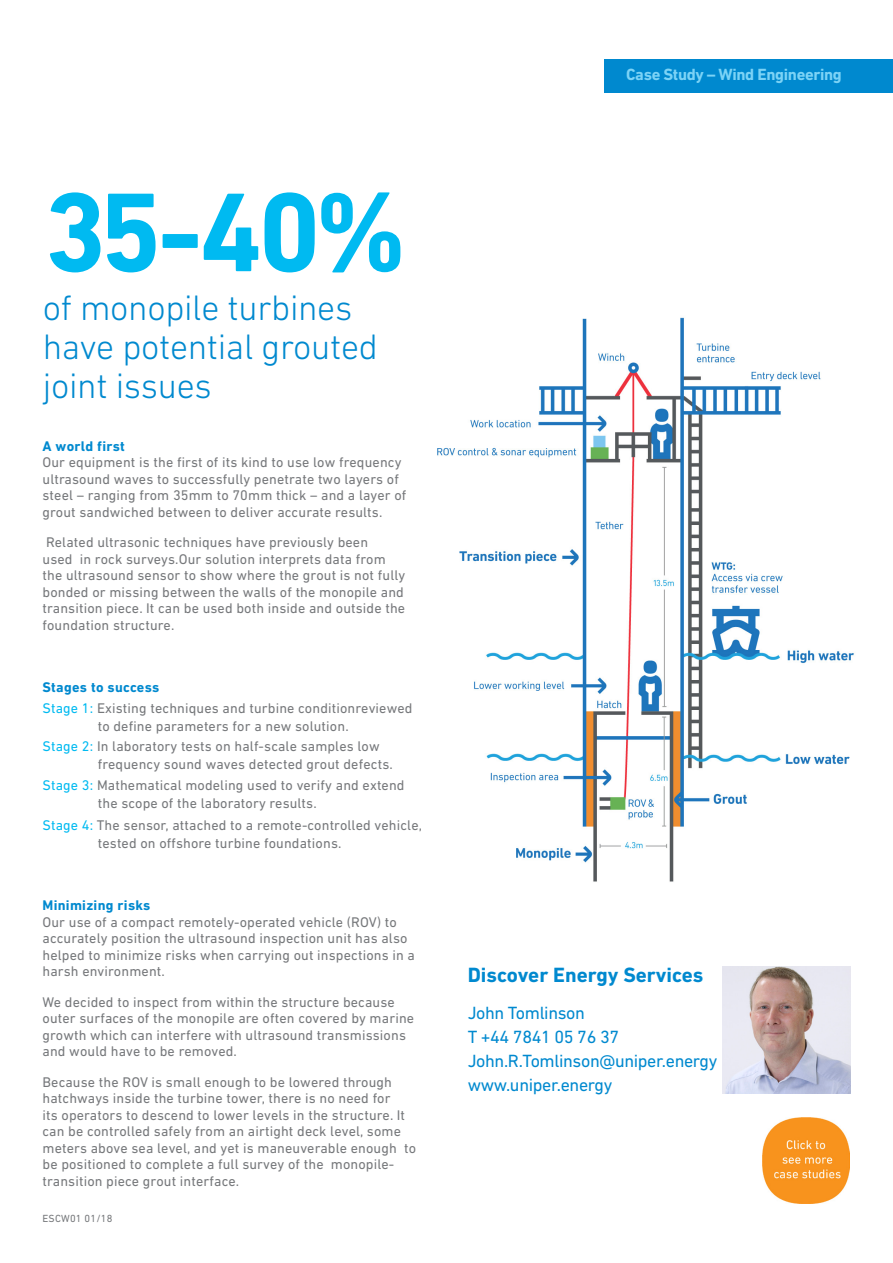
<style>
.page{position:relative;width:893px;height:1263px;background:#fff}
.page>*{position:absolute;margin:0;border:0;box-sizing:border-box;transform-origin:0 0}
.BODY_COPY{font:700 114px "DIN Next LT Pro";color:#00baf1}
.BODY_COPY-2{font:300 36px/39px "DIN Next LT Pro";letter-spacing:-.01em;color:#0089cf}
.BODY_COPY-3{font:700 21px "DIN Next LT Pro";color:#0089cf}
.BODY_COPY-4{font:18px/24px "DIN Next LT Pro";letter-spacing:-.02em;color:#0089cf}
.BODY_COPY-5{font:700 16.5px "DIN Next LT Pro";letter-spacing:-.02em;color:#7cd3f6}
.BODY_COPY-6{font:14.25px/16.5px "DIN Next LT Pro";letter-spacing:.01em;color:#76787b}
.BODY_COPY-7{font:700 14.25px "DIN Next LT Pro";letter-spacing:.02em;color:#0089cf}
.BODY_COPY-8{font:10.5px "DIN Next LT Pro";letter-spacing:.02em;color:#76787b}
.s1{font-weight:700;color:#0089cf}
.s2{color:#00baf1}
</style>
<div class="page">
<img style="left:437px;top:317px;width:417px;height:565px">
<div style="left:605px;top:60px;width:288px;height:33px;background:#0089cf"></div>
<img style="left:723px;top:966px;width:127px;height:128px">
<img style="left:763px;top:1117px;width:86px;height:86px">
<p class="BODY_COPY" style="left:44px;top:166px;width:365px">35-40%</p>
<p class="BODY_COPY-2" style="left:43px;top:288px;width:336px">of monopile turbines have potential grouted joint issues</p>
<p class="BODY_COPY-6" style="left:43px;top:438px;width:365px"><span class="s1">A world first<br></span>Our equipment is the first of its kind to use low frequency ultrasound waves to successfully penetrate two layers of steel – ranging from 35mm to 70mm thick – and a layer of grout sandwiched between to deliver accurate results.</p>
<p class="BODY_COPY-6" style="left:43px;top:534px;width:364px">Related ultrasonic techniques have previously been<br>used in rock surveys.Our solution interprets data from the ultrasound sensor to show where the grout is not fully bonded or missing between the walls of the monopile and transition piece. It can be used both inside and outside the foundation structure.</p>
<p class="BODY_COPY-7" style="left:43px;top:679px;width:118px">Stages to success</p>
<p class="BODY_COPY-6" style="left:98px;top:698px;width:316px;line-height:18px;text-indent:-55px"><span class="s2">Stage 1:</span> Existing techniques and turbine conditionreviewed to define parameters for a new solution.</p>
<p class="BODY_COPY-6" style="left:98px;top:737px;width:297px;line-height:18px;text-indent:-55px"><span class="s2">Stage 2:</span> In laboratory tests on half-scale samples low frequency sound waves detected grout defects.</p>
<p class="BODY_COPY-6" style="left:98px;top:776px;width:308px;line-height:18px;text-indent:-55px"><span class="s2">Stage 3:</span> Mathematical modeling used to verify and extend the scope of the laboratory results.</p>
<p class="BODY_COPY-6" style="left:98px;top:816px;width:326px;line-height:18px;text-indent:-55px"><span class="s2">Stage 4:</span> The sensor, attached to a remote-controlled vehicle, tested on offshore turbine foundations.</p>
<p class="BODY_COPY-6" style="left:43px;top:897px;width:374px"><span class="s1">Minimizing risks<br></span>Our use of a compact remotely-operated vehicle (ROV) to accurately position the ultrasound inspection unit has also helped to minimize risks when carrying out inspections in a harsh environment.</p>
<p class="BODY_COPY-6" style="left:43px;top:993px;width:373px">We decided to inspect from within the structure because outer surfaces of the monopile are often covered by marine growth which can interfere with ultrasound transmissions and would have to be removed.</p>
<p class="BODY_COPY-6" style="left:43px;top:1073px;width:375px">Because the ROV is small enough to be lowered through hatchways inside the turbine tower, there is no need for<br>its operators to descend to lower levels in the structure. It can be controlled safely from an airtight deck level, some meters above sea level, and yet is maneuverable enough to be positioned to complete a full survey of the monopile&shy;transition piece grout interface.</p>
<p class="BODY_COPY-8" style="left:43px;top:1212px;width:72px">ESCW01 01/18</p>
<p class="BODY_COPY-5" style="left:626px;top:65px;width:217px">Case Study – Wind Engineering</p>
<p class="BODY_COPY-3" style="left:468px;top:963px;width:237px">Discover Energy Services</p>
<p class="BODY_COPY-4" style="left:468px;top:1001px;width:251px">John Tomlinson<br>T +44 7841 05 76 37<br>John.R.Tomlinson@uniper.energy</p>
<p class="BODY_COPY-4" style="left:468px;top:1073px;width:146px">www.uniper.energy</p>
</div>
